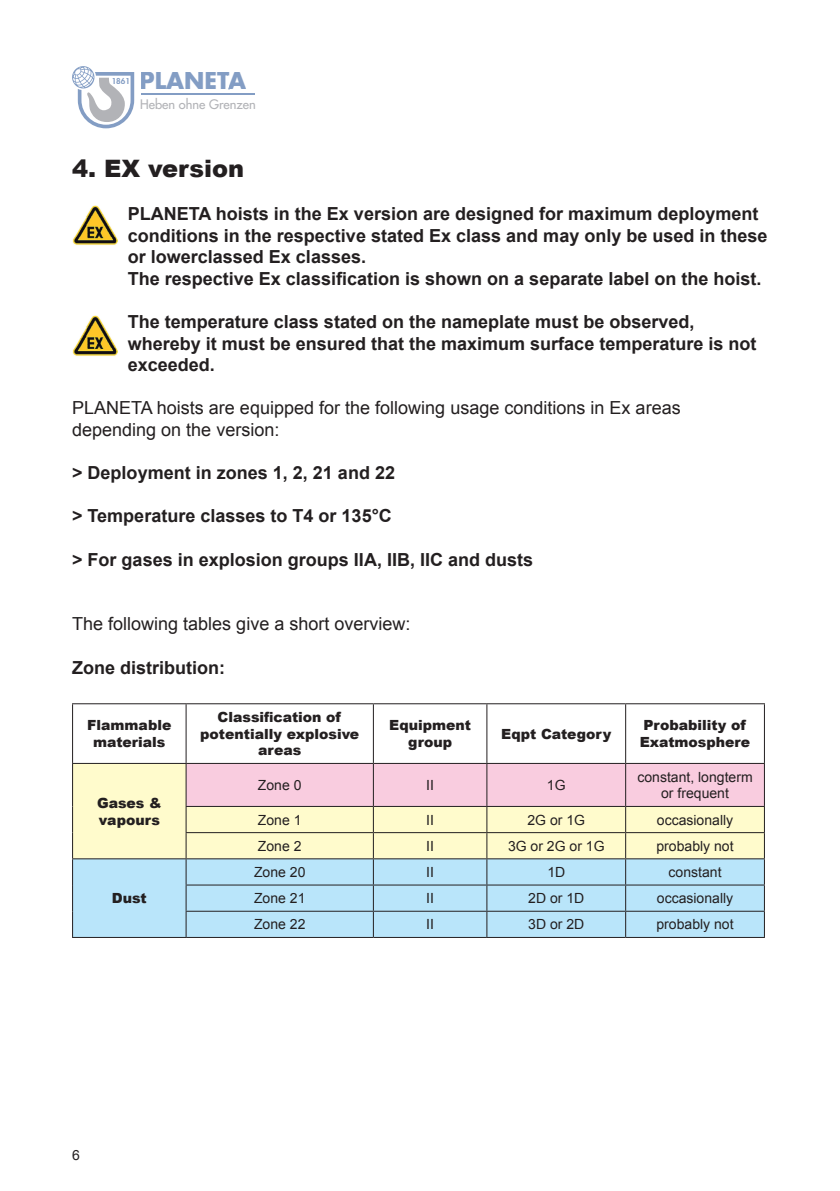
<style>
.page{position:relative;width:840px;height:1191px;background:#fff}
.page>*{position:absolute;margin:0;border:0;box-sizing:border-box;transform-origin:0 0}
.t1{font:900 24px "Arial";color:#231f20}
.t2{font:700 23px "Futura";color:#839dc4}
.t3{font:700 18px/21.6px "Arial";color:#231f20}
.t4{font:18px/21.6px "Arial";color:#231f20}
.t5{font:14px/16.8px "Arial";color:#231f20;text-align:center}
.t6{font:900 14px/16.8px "Arial";color:#231f20;text-align:center}
.t7{font:12.8px "Futura";color:#b2b3b7}
.t8{font:800 8px "Futura";color:#839dc4}
</style>
<div class="page">
<hr style="left:141px;top:94px;width:113px;height:1px;background:#839dc4">
<svg style="left:72px;top:66px;width:62px;height:62px"></svg>
<div style="left:73px;top:764px;width:112px;height:94px;background:#fffbcc"></div>
<div style="left:73px;top:859px;width:112px;height:78px;background:#b9e5fa"></div>
<hr style="left:72px;top:703px;width:114px;height:1px;background:#231f20">
<hr style="left:72px;top:704px;width:1px;height:59px;background:#231f20">
<hr style="left:186px;top:703px;width:187px;height:1px;background:#231f20">
<hr style="left:185px;top:704px;width:1px;height:59px;background:#231f20">
<hr style="left:373px;top:703px;width:113px;height:1px;background:#231f20">
<hr style="left:372px;top:704px;width:1px;height:59px;background:#231f20">
<hr style="left:486px;top:703px;width:139px;height:1px;background:#231f20">
<hr style="left:486px;top:704px;width:1px;height:59px;background:#231f20">
<hr style="left:625px;top:703px;width:139px;height:1px;background:#231f20">
<hr style="left:624px;top:704px;width:1px;height:59px;background:#231f20">
<hr style="left:763px;top:704px;width:1px;height:59px;background:#231f20">
<hr style="left:72px;top:763px;width:114px;height:1px;background:#231f20">
<hr style="left:72px;top:764px;width:1px;height:42px;background:#231f20">
<hr style="left:72px;top:858px;width:114px;height:1px;background:#231f20">
<svg style="left:72px;top:806px;width:1px;height:131px"></svg>
<hr style="left:72px;top:937px;width:114px;height:1px;background:#231f20">
<svg style="left:185px;top:763px;width:579px;height:174px;background:#d7dede"></svg>
<hr style="left:186px;top:937px;width:187px;height:1px;background:#231f20">
<hr style="left:373px;top:937px;width:113px;height:1px;background:#231f20">
<hr style="left:486px;top:937px;width:139px;height:1px;background:#231f20">
<hr style="left:625px;top:937px;width:139px;height:1px;background:#231f20">
<hr style="left:186px;top:763px;width:187px;height:1px;background:#231f20">
<hr style="left:185px;top:764px;width:1px;height:42px;background:#231f20">
<hr style="left:373px;top:763px;width:113px;height:1px;background:#231f20">
<hr style="left:372px;top:764px;width:1px;height:42px;background:#231f20">
<hr style="left:486px;top:763px;width:139px;height:1px;background:#231f20">
<hr style="left:486px;top:764px;width:1px;height:42px;background:#231f20">
<hr style="left:625px;top:763px;width:139px;height:1px;background:#231f20">
<hr style="left:624px;top:764px;width:1px;height:42px;background:#231f20">
<hr style="left:763px;top:764px;width:1px;height:42px;background:#231f20">
<hr style="left:185px;top:806px;width:188px;height:1px;background:#231f20">
<hr style="left:373px;top:806px;width:113px;height:1px;background:#231f20">
<hr style="left:486px;top:806px;width:139px;height:1px;background:#231f20">
<hr style="left:625px;top:806px;width:139px;height:1px;background:#231f20">
<img style="left:72px;top:205px;width:45px;height:40px">
<img style="left:72px;top:315px;width:45px;height:41px">
<p class="t8" style="left:112px;top:75px;width:20px">1861</p>
<p class="t2" style="left:139px;top:65px;width:108px">PLANETA</p>
<p class="t7" style="left:140px;top:96px;width:117px">Heben ohne Grenzen</p>
<h1 class="t1" style="left:72px;top:151px;width:173px">4. EX version</h1>
<p class="t3" style="left:128px;top:203px;width:641px">PLANETA hoists in the Ex version are designed for maximum deployment conditions in the respective stated Ex class and may only be used in these or lowerclassed Ex classes.<br>The respective Ex classification is shown on a separate label on the hoist.</p>
<p class="t3" style="left:128px;top:311px;width:630px">The temperature class stated on the nameplate must be observed, whereby it must be ensured that the maximum surface temperature is not exceeded.</p>
<p class="t4" style="left:72px;top:397px;width:609px">PLANETA hoists are equipped for the following usage conditions in Ex areas depending on the version:</p>
<p class="t3" style="left:72px;top:462px;width:324px">&gt; Deployment in zones 1, 2, 21 and 22</p>
<p class="t3" style="left:72px;top:506px;width:321px">&gt; Temperature classes to T4 or 135°C</p>
<p class="t3" style="left:72px;top:549px;width:462px">&gt; For gases in explosion groups IIA, IIB, IIC and dusts</p>
<p class="t4" style="left:72px;top:613px;width:340px">The following tables give a short overview:</p>
<p class="t3" style="left:72px;top:657px;width:154px">Zone distribution:</p>
<p class="t6" style="left:87px;top:716px;width:86px">Flammable materials</p>
<p class="t6" style="left:200px;top:708px;width:160px">Classification of potentially explosive areas</p>
<p class="t6" style="left:389px;top:716px;width:83px">Equipment group</p>
<p class="t6" style="left:501px;top:725px;width:111px">Eqpt Category</p>
<p class="t6" style="left:639px;top:716px;width:112px;text-align:left">Probability of<br>Exatmosphere</p>
<p class="t6" style="left:97px;top:794px;width:66px;text-align:left">Gases &amp; vapours</p>
<p class="t6" style="left:112px;top:889px;width:36px">Dust</p>
<p class="t5" style="left:72px;top:1146px;width:9px">6</p>
<p class="t5" style="left:258px;top:777px;width:45px">Zone 0</p>
<p class="t5" style="left:426px;top:777px;width:9px">II</p>
<p class="t5" style="left:546px;top:777px;width:20px">1G</p>
<p class="t5" style="left:637px;top:768px;width:117px">constant, longterm or frequent</p>
<p class="t5" style="left:258px;top:811px;width:45px">Zone 1</p>
<p class="t5" style="left:426px;top:811px;width:9px">II</p>
<p class="t5" style="left:527px;top:811px;width:59px">2G or 1G</p>
<p class="t5" style="left:656px;top:811px;width:78px">occasionally</p>
<p class="t5" style="left:258px;top:837px;width:45px">Zone 2</p>
<p class="t5" style="left:426px;top:837px;width:9px">II</p>
<p class="t5" style="left:507px;top:837px;width:98px">3G or 2G or 1G</p>
<p class="t5" style="left:656px;top:837px;width:79px">probably not</p>
<p class="t5" style="left:254px;top:864px;width:53px">Zone 20</p>
<p class="t5" style="left:426px;top:864px;width:9px">II</p>
<p class="t5" style="left:547px;top:864px;width:19px">1D</p>
<p class="t5" style="left:668px;top:864px;width:54px">constant</p>
<p class="t5" style="left:254px;top:890px;width:53px">Zone 21</p>
<p class="t5" style="left:426px;top:890px;width:9px">II</p>
<p class="t5" style="left:528px;top:890px;width:58px">2D or 1D</p>
<p class="t5" style="left:656px;top:890px;width:78px">occasionally</p>
<p class="t5" style="left:254px;top:916px;width:53px">Zone 22</p>
<p class="t5" style="left:426px;top:916px;width:9px">II</p>
<p class="t5" style="left:528px;top:916px;width:58px">3D or 2D</p>
<p class="t5" style="left:656px;top:916px;width:79px">probably not</p>
</div>
